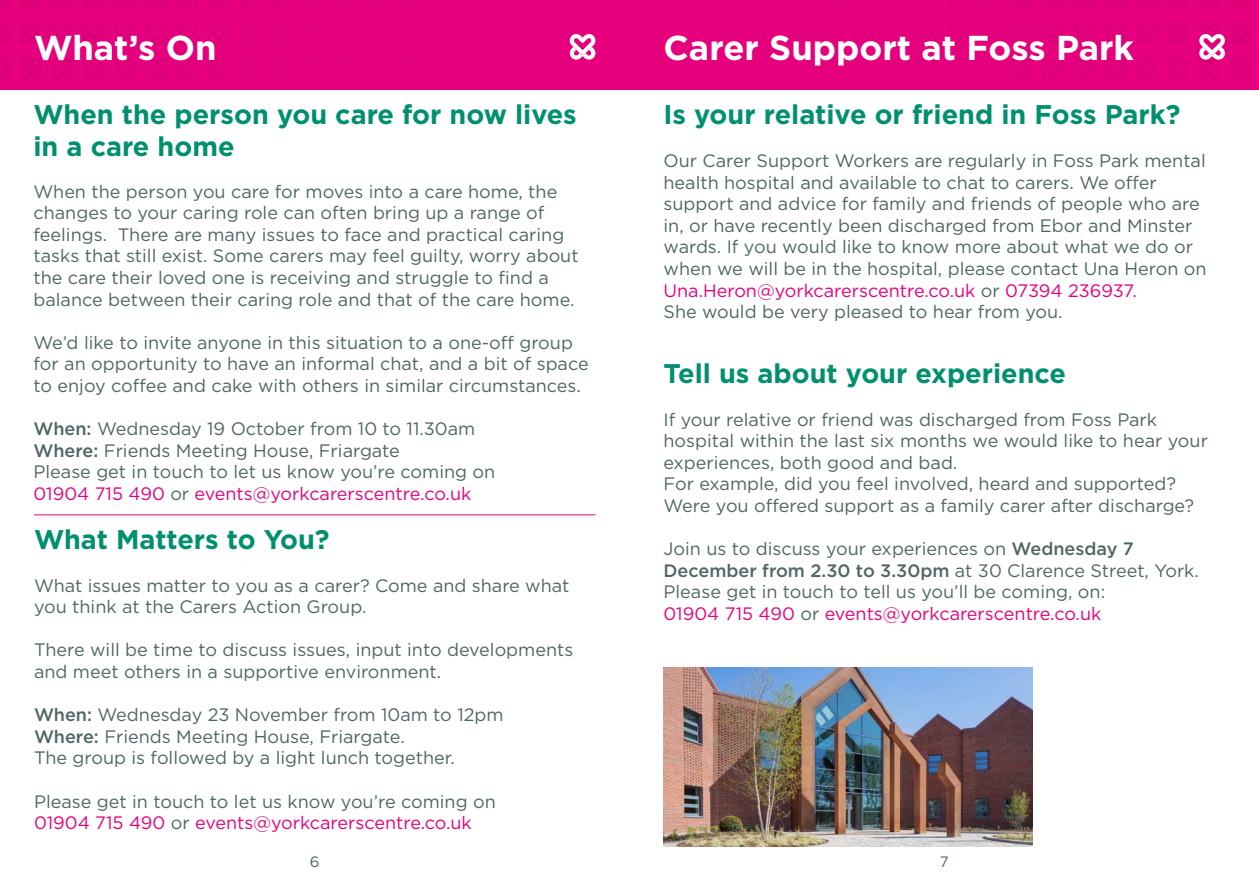
<style>
.page{position:relative;width:1259px;height:893px;background:#fff}
.page>*{position:absolute;margin:0;border:0;box-sizing:border-box;transform-origin:0 0}
.t1{font:700 34.5px "Gotham";color:#fff}
.t2{font:700 27px/32.4px "Gotham";color:#00906e}
.t3{font:18px/21.6px "Gotham";color:#506664}
.t4{font:15px "Gotham";color:#506664}
.s1{color:#e6007d}
.s2{font-weight:500}
</style>
<div class="page">
<div style="left:0;top:0;width:629px;height:89px;background:#e6007d"></div>
<svg style="left:569px;top:33px;width:27px;height:27px"></svg>
<div style="left:629px;top:0;width:630px;height:89px;background:#e6007d"></div>
<svg style="left:1199px;top:34px;width:26px;height:26px"></svg>
<img style="left:663px;top:668px;width:369px;height:178px">
<hr style="left:34px;top:514px;width:561px;height:1px;background:#e6007d">
<h1 class="t1" style="left:34px;top:25px;width:184px">What’s On</h1>
<h1 class="t1" style="left:663px;top:25px;width:472px">Carer Support at Foss Park</h1>
<h2 class="t2" style="left:663px;top:98px;width:518px">Is your relative or friend in Foss Park?</h2>
<p class="t3" style="left:663px;top:149px;width:544px">Our Carer Support Workers are regularly in Foss Park mental health hospital and available to chat to carers. We offer support and advice for family and friends of people who are in, or have recently been discharged from Ebor and Minster wards. If you would like to know more about what we do or when we will be in the hospital, please contact Una Heron on <span class="s1">Una.Heron@yorkcarerscentre.co.uk</span> or <span class="s1">07394 236937.<br></span>She would be very pleased to hear from you.</p>
<h2 class="t2" style="left:33px;top:98px;width:545px">When the person you care for now lives in a care home</h2>
<p class="t3" style="left:33px;top:180px;width:546px">When the person you care for moves into a care home, the changes to your caring role can often bring up a range of feelings. There are many issues to face and practical caring tasks that still exist. Some carers may feel guilty, worry about the care their loved one is receiving and struggle to find a balance between their caring role and that of the care home.</p>
<p class="t3" style="left:33px;top:331px;width:557px">We’d like to invite anyone in this situation to a one-off group for an opportunity to have an informal chat, and a bit of space to enjoy coffee and cake with others in similar circumstances.</p>
<p class="t3" style="left:33px;top:418px;width:463px"><span class="s2">When:</span> Wednesday 19 October from 10 to 11.30am <span class="s2">Where:</span> Friends Meeting House, Friargate<br>Please get in touch to let us know you’re coming on <span class="s1">01904 715 490</span> or <span class="s1">events@yorkcarerscentre.co.uk</span></p>
<h2 class="t2" style="left:34px;top:523px;width:297px">What Matters to You?</h2>
<p class="t3" style="left:34px;top:574px;width:537px">What issues matter to you as a carer? Come and share what you think at the Carers Action Group.</p>
<p class="t3" style="left:34px;top:639px;width:541px">There will be time to discuss issues, input into developments and meet others in a supportive environment.</p>
<p class="t3" style="left:34px;top:703px;width:471px"><span class="s2">When:</span> Wednesday 23 November from 10am to 12pm<br><span class="s2">Where:</span> Friends Meeting House, Friargate.<br>The group is followed by a light lunch together.</p>
<p class="t3" style="left:34px;top:790px;width:463px">Please get in touch to let us know you’re coming on<br><span class="s1">01904 715 490</span> or <span class="s1">events@yorkcarerscentre.co.uk</span></p>
<h2 class="t2" style="left:663px;top:357px;width:404px">Tell us about your experience</h2>
<p class="t3" style="left:663px;top:408px;width:546px">If your relative or friend was discharged from Foss Park hospital within the last six months we would like to hear your experiences, both good and bad.<br>For example, did you feel involved, heard and supported?<br>Were you offered support as a family carer after discharge?</p>
<p class="t3" style="left:663px;top:538px;width:537px">Join us to discuss your experiences on <span class="s2">Wednesday 7<br>December from 2.30 to 3.30pm</span> at 30 Clarence Street, York.<br>Please get in touch to tell us you’ll be coming, on:<br><span class="s1">01904 715 490</span> or <span class="s1">events@yorkcarerscentre.co.uk</span></p>
<p class="t4" style="left:310px;top:852px;width:11px">6</p>
<p class="t4" style="left:939px;top:852px;width:10px">7</p>
</div>
